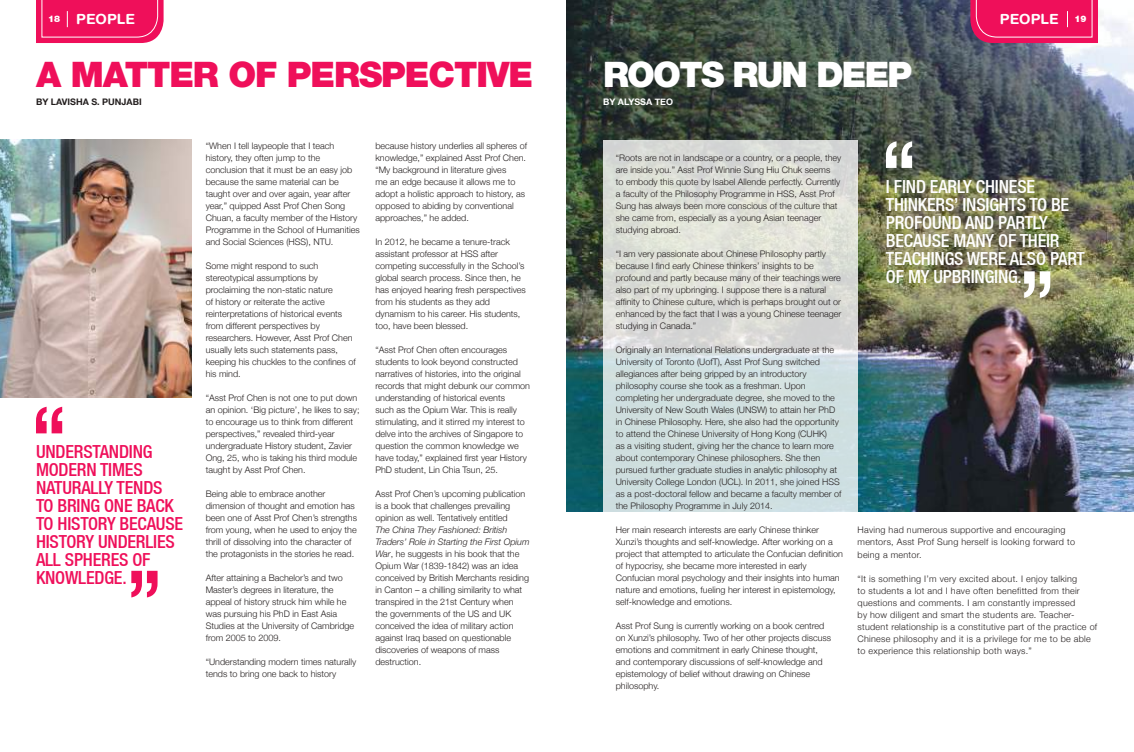
<style>
.page{position:relative;width:1134px;height:752px;background:#fff}
.page>*{position:absolute;margin:0;border:0;box-sizing:border-box;transform-origin:0 0}
.t1{font:900 35px "Helvetica 95";letter-spacing:-.03em;color:#ef0f5a}
.t2{font:900 35px "Helvetica 95";letter-spacing:-.05em;color:#fff}
.t3{font:500 condensed 18px/18px "Helvetica Neue";letter-spacing:-.01em;color:#fff}
.t4{font:500 condensed 18px/18px "Helvetica Neue";letter-spacing:-.01em;color:#ef0f5a}
.t5{font:700 14px "Helvetica Rounded";color:#fff}
.t6{font:300 9px/12px "Helvetica Neue";color:#241f1f}
.t7{font:300 9px/12px "Helvetica Neue";letter-spacing:.03em;color:#241f1f}
.t8{font:700 9px "Helvetica Neue";color:#241f1f}
.t9{font:700 9px "Helvetica Neue";color:#fff}
.s1{font-family:"Helvetica 95";font-weight:900;font-size:9px}
.s2{font-style:italic}
</style>
<div class="page">
<img style="left:567px;top:0;width:567px;height:511px">
<svg style="left:603px;top:140px;width:254px;height:372px;background:#d7dfdb"></svg>
<img style="left:0;top:140px;width:192px;height:257px">
<svg style="left:36px;top:406px;width:26px;height:27px"></svg>
<svg style="left:886px;top:141px;width:26px;height:27px"></svg>
<svg style="left:131px;top:570px;width:27px;height:27px"></svg>
<svg style="left:1024px;top:271px;width:26px;height:27px"></svg>
<svg style="left:970px;top:0;width:128px;height:43px;background:#eb1860"></svg>
<svg style="left:36px;top:0;width:128px;height:43px;background:#ef1c63"></svg>
<h3 class="t5" style="left:48px;top:11px;width:88px"><span class="s1">18</span> PEOPLE</h3>
<h3 class="t5" style="left:1000px;top:11px;width:88px">PEOPLE <span class="s1">19</span></h3>
<h1 class="t1" style="left:36px;top:54px;width:499px">A MATTER OF PERSPECTIVE</h1>
<h1 class="t2" style="left:603px;top:54px;width:308px">ROOTS RUN DEEP</h1>
<p class="t8" style="left:36px;top:94px;width:107px">BY LAVISHA S. PUNJABI</p>
<p class="t9" style="left:603px;top:94px;width:65px">BY ALYSSA TEO</p>
<h2 class="t4" style="left:36px;top:442px;width:149px">UNDERSTANDING<br>MODERN TIMES<br>NATURALLY TENDS<br>TO BRING ONE BACK<br>TO HISTORY BECAUSE<br>HISTORY UNDERLIES<br>ALL SPHERES OF<br>KNOWLEDGE.</h2>
<p class="t6" style="left:206px;top:139px;width:156px">“When I tell laypeople that I teach history, they often jump to the conclusion that it must be an easy job because the same material can be taught over and over again, year after year,” quipped Asst Prof Chen Song Chuan, a faculty member of the History Programme in the School of Humanities and Social Sciences (HSS), NTU.</p>
<p class="t6" style="left:206px;top:259px;width:152px">Some might respond to such stereotypical assumptions by proclaiming the non-static nature<br>of history or reiterate the active reinterpretations of historical events from different perspectives by researchers. However, Asst Prof Chen usually lets such statements pass, keeping his chuckles to the confines of his mind.</p>
<p class="t6" style="left:206px;top:391px;width:155px">“Asst Prof Chen is not one to put down an opinion. ‘Big picture’, he likes to say; to encourage us to think from different perspectives,” revealed third-year undergraduate History student, Zavier Ong, 25, who is taking his third module taught by Asst Prof Chen.</p>
<p class="t6" style="left:206px;top:487px;width:153px">Being able to embrace another dimension of thought and emotion has been one of Asst Prof Chen’s strengths from young, when he used to enjoy the thrill of dissolving into the character of the protagonists in the stories he read.</p>
<p class="t6" style="left:206px;top:571px;width:150px">After attaining a Bachelor’s and two Master’s degrees in literature, the appeal of history struck him while he was pursuing his PhD in East Asia Studies at the University of Cambridge from 2005 to 2009.</p>
<p class="t6" style="left:206px;top:655px;width:152px">“Understanding modern times naturally tends to bring one back to history</p>
<p class="t6" style="left:375px;top:139px;width:153px">because history underlies all spheres of knowledge,” explained Asst Prof Chen. “My background in literature gives<br>me an edge because it allows me to adopt a holistic approach to history, as opposed to abiding by conventional approaches,” he added.</p>
<p class="t6" style="left:375px;top:235px;width:152px">In 2012, he became a tenure-track assistant professor at HSS after competing successfully in the School’s global search process. Since then, he has enjoyed hearing fresh perspectives from his students as they add dynamism to his career. His students, too, have been blessed.</p>
<p class="t6" style="left:375px;top:343px;width:156px">“Asst Prof Chen often encourages students to look beyond constructed narratives of histories, into the original records that might debunk our common understanding of historical events<br>such as the Opium War. This is really stimulating, and it stirred my interest to delve into the archives of Singapore to question the common knowledge we have today,” explained first year History PhD student, Lin Chia Tsun, 25.</p>
<p class="t6" style="left:375px;top:487px;width:151px">Asst Prof Chen’s upcoming publication is a book that challenges prevailing opinion as well. Tentatively entitled</p>
<p class="t6" style="left:375px;top:523px;width:156px"><span class="s2">The China They Fashioned: British Traders’ Role in Starting the First Opium War</span>, he suggests in his book that the Opium War (1839-1842) was an idea conceived by British Merchants residing in Canton – a chilling similarity to what transpired in the 21st Century when<br>the governments of the US and UK conceived the idea of military action against Iraq based on questionable discoveries of weapons of mass destruction.</p>
<p class="t7" style="left:857px;top:523px;width:219px">Having had numerous supportive and encouraging mentors, Asst Prof Sung herself is looking forward to being a mentor.</p>
<p class="t6" style="left:616px;top:151px;width:227px">“Roots are not in landscape or a country, or a people, they are inside you.” Asst Prof Winnie Sung Hiu Chuk seems<br>to embody this quote by Isabel Allende perfectly. Currently a faculty of the Philosophy Programme in HSS, Asst Prof Sung has always been more conscious of the culture that she came from, especially as a young Asian teenager studying abroad.</p>
<p class="t6" style="left:616px;top:247px;width:227px">“I am very passionate about Chinese Philosophy partly because I find early Chinese thinkers’ insights to be profound and partly because many of their teachings were also part of my upbringing. I suppose there is a natural affinity to Chinese culture, which is perhaps brought out or enhanced by the fact that I was a young Chinese teenager studying in Canada.”</p>
<p class="t6" style="left:616px;top:343px;width:227px">Originally an International Relations undergraduate at the University of Toronto (UofT), Asst Prof Sung switched allegiances after being gripped by an introductory philosophy course she took as a freshman. Upon completing her undergraduate degree, she moved to the University of New South Wales (UNSW) to attain her PhD in Chinese Philosophy. Here, she also had the opportunity to attend the Chinese University of Hong Kong (CUHK)<br>as a visiting student, giving her the chance to learn more about contemporary Chinese philosophers. She then pursued further graduate studies in analytic philosophy at University College London (UCL). In 2011, she joined HSS as a post-doctoral fellow and became a faculty member of the Philosophy Programme in July 2014.</p>
<p class="t6" style="left:616px;top:523px;width:229px">Her main research interests are early Chinese thinker Xunzi’s thoughts and self-knowledge. After working on a project that attempted to articulate the Confucian definition of hypocrisy, she became more interested in early Confucian moral psychology and their insights into human nature and emotions, fueling her interest in epistemology, self-knowledge and emotions.</p>
<p class="t6" style="left:616px;top:619px;width:217px">Asst Prof Sung is currently working on a book centred on Xunzi’s philosophy. Two of her other projects discuss emotions and commitment in early Chinese thought, and contemporary discussions of self-knowledge and epistemology of belief without drawing on Chinese philosophy.</p>
<h2 class="t3" style="left:886px;top:177px;width:200px">I FIND EARLY CHINESE<br>THINKERS’ INSIGHTS TO BE<br>PROFOUND AND PARTLY<br>BECAUSE MANY OF THEIR<br>TEACHINGS WERE ALSO PART<br>OF MY UPBRINGING.</h2>
<p class="t7" style="left:857px;top:571px;width:241px">“It is something I’m very excited about. I enjoy talking<br>to students a lot and I have often benefitted from their questions and comments. I am constantly impressed<br>by how diligent and smart the students are. Teacher&shy;student relationship is a constitutive part of the practice of Chinese philosophy and it is a privilege for me to be able to experience this relationship both ways.”</p>
</div>
